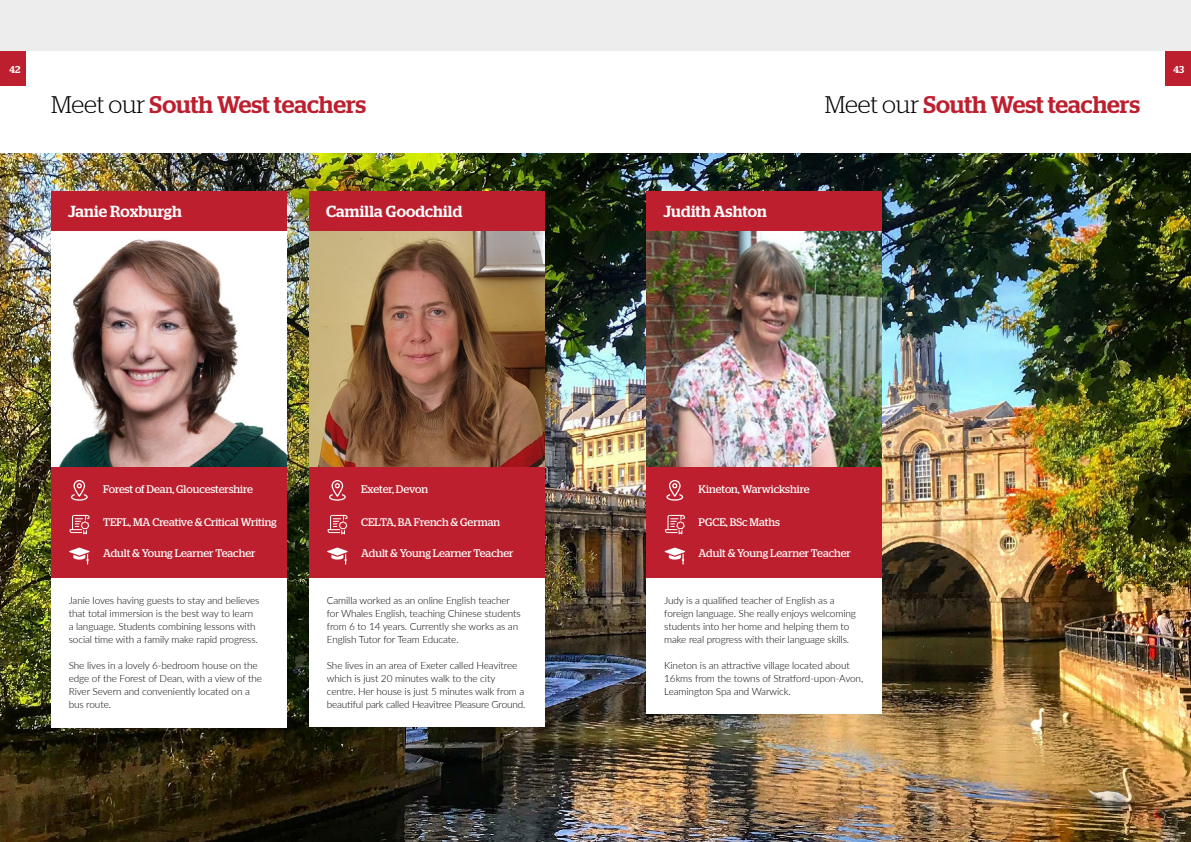
<style>
.page{position:relative;width:1191px;height:842px;background:#ededed}
.page>*{position:absolute;margin:0;border:0;box-sizing:border-box;transform-origin:0 0}
.Page_Headings{font:500 24px "Stag";letter-spacing:-.005em;color:#bd1f2e}
.Teacher_Name{font:500 16px "Stag";letter-spacing:.01em;color:#fff}
.Teacher_Creds{font:11px "Stag";color:#fff}
.Body_Paragraph{font:300 10px/13px "Lato";letter-spacing:-.01em;color:#000}
.t1{font:500 10px "Stag";color:#fff}
.s1{font-weight:300;color:#000}
</style>
<div class="page">
<div style="left:0;top:51px;width:1191px;height:102px;background:#fff"></div>
<img style="left:0;top:153px;width:1191px;height:689px">
<div style="left:51px;top:426px;width:235px;height:301px;background:#fff"></div>
<div style="left:51px;top:191px;width:235px;height:387px;background:#bd1f2e"></div>
<img style="left:51px;top:231px;width:235px;height:235px">
<svg style="left:69px;top:547px;width:21px;height:18px"></svg>
<svg style="left:71px;top:480px;width:17px;height:21px"></svg>
<svg style="left:70px;top:515px;width:19px;height:19px"></svg>
<div style="left:646px;top:425px;width:236px;height:288px;background:#fff"></div>
<div style="left:646px;top:191px;width:236px;height:387px;background:#bd1f2e"></div>
<img style="left:646px;top:231px;width:236px;height:235px">
<svg style="left:664px;top:547px;width:21px;height:18px"></svg>
<svg style="left:666px;top:480px;width:17px;height:21px"></svg>
<svg style="left:665px;top:515px;width:20px;height:19px"></svg>
<div style="left:309px;top:411px;width:235px;height:315px;background:#fff"></div>
<div style="left:309px;top:191px;width:235px;height:387px;background:#bd1f2e"></div>
<img style="left:309px;top:231px;width:235px;height:235px">
<svg style="left:327px;top:547px;width:21px;height:18px"></svg>
<svg style="left:329px;top:480px;width:17px;height:21px"></svg>
<svg style="left:328px;top:515px;width:19px;height:19px"></svg>
<div style="left:0;top:51px;width:26px;height:35px;background:#bd1f2e"></div>
<div style="left:1165px;top:51px;width:26px;height:35px;background:#bd1f2e"></div>
<p class="t1" style="left:9px;top:64px;width:12px">42</p>
<p class="t1" style="left:1173px;top:64px;width:12px">43</p>
<p class="Page_Headings" style="left:51px;top:90px;width:316px"><span class="s1">Meet our</span> South West teachers</p>
<p class="Page_Headings" style="left:825px;top:90px;width:316px"><span class="s1">Meet our</span> South West teachers</p>
<p class="Teacher_Name" style="left:68px;top:202px;width:115px">Janie Roxburgh</p>
<p class="Teacher_Name" style="left:326px;top:202px;width:138px">Camilla Goodchild</p>
<p class="Teacher_Name" style="left:663px;top:202px;width:105px">Judith Ashton</p>
<p class="Teacher_Creds" style="left:103px;top:483px;width:151px">Forest of Dean, Gloucestershire</p>
<p class="Teacher_Creds" style="left:361px;top:483px;width:68px">Exeter, Devon</p>
<p class="Teacher_Creds" style="left:698px;top:483px;width:112px">Kineton, Warwickshire</p>
<p class="Teacher_Creds" style="left:103px;top:516px;width:175px">TEFL, MA Creative &amp; Critical Writing</p>
<p class="Teacher_Creds" style="left:103px;top:547px;width:154px">Adult &amp; Young Learner Teacher</p>
<p class="Teacher_Creds" style="left:361px;top:516px;width:140px">CELTA, BA French &amp; German</p>
<p class="Teacher_Creds" style="left:361px;top:547px;width:154px">Adult &amp; Young Learner Teacher</p>
<p class="Teacher_Creds" style="left:698px;top:516px;width:83px">PGCE, BSc Maths</p>
<p class="Teacher_Creds" style="left:698px;top:547px;width:154px">Adult &amp; Young Learner Teacher</p>
<p class="Body_Paragraph" style="left:69px;top:594px;width:192px">Janie loves having guests to stay and believes that total immersion is the best way to learn a language. Students combining lessons with social time with a family make rapid progress.</p>
<p class="Body_Paragraph" style="left:69px;top:659px;width:195px">She lives in a lovely 6-bedroom house on the edge of the Forest of Dean, with a view of the<br>River Severn and conveniently located on a</p>
<p class="Body_Paragraph" style="left:69px;top:698px;width:44px">bus route.</p>
<p class="Body_Paragraph" style="left:327px;top:594px;width:195px">Camilla worked as an online English teacher for Whales English, teaching Chinese students from 6 to 14 years. Currently she works as an English Tutor for Team Educate.</p>
<p class="Body_Paragraph" style="left:327px;top:659px;width:200px">She lives in an area of Exeter called Heavitree which is just 20 minutes walk to the city centre. Her house is just 5 minutes walk from a beautiful park called Heavitree Pleasure Ground.</p>
<p class="Body_Paragraph" style="left:664px;top:594px;width:193px">Judy is a qualified teacher of English as a foreign language. She really enjoys welcoming students into her home and helping them to make real progress with their language skills.</p>
<p class="Body_Paragraph" style="left:664px;top:659px;width:200px">Kineton is an attractive village located about<br>16kms from the towns of Stratford-upon-Avon,<br>Leamington Spa and Warwick.</p>
</div>
